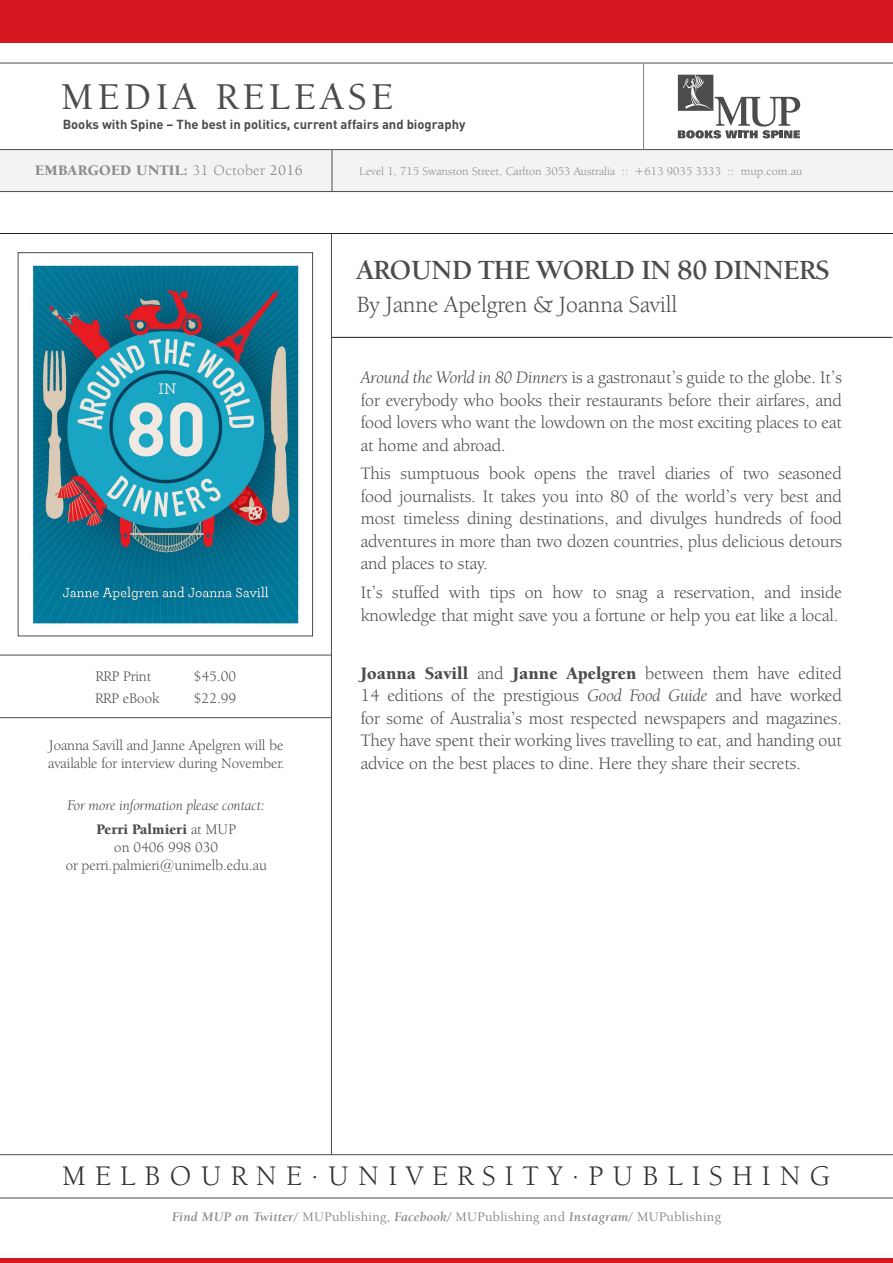
<style>
.page{position:relative;width:893px;height:1263px;background:#fff}
.page>*{position:absolute;margin:0;border:0;box-sizing:border-box;transform-origin:0 0}
._1_Title{font:500 39px "Berkeley Oldstyle IT Cby BT";letter-spacing:.125em;color:#4b4c4d}
.t1{font:29.25px "Berkeley Oldstyle IT Cby BT";letter-spacing:.315em;color:#312f30}
._1_Title-2{font:700 28.5px "Berkeley Oldstyle IT Cby BT";letter-spacing:-.01em;color:#4b4c4d}
._3_Author{font:24px "Berkeley Oldstyle IT Cby BT";color:#4b4c4d}
._7_Body{font:18px/22.5px "Berkeley Oldstyle IT Cby BT";color:#4b4c4d;text-align:justify}
._8_Contact_Info{font:15px/18px "Berkeley Oldstyle IT Cby BT";color:#4b4c4d}
._8_Contact_Info-2{font:italic 15px "Berkeley Oldstyle IT Cby BT";color:#4b4c4d}
.t2{font:900 15px "Berkeley Oldstyle IT Cby BT";letter-spacing:.025em;color:#8a8c8f}
.t3{font:500 13.5px "Berkeley Oldstyle IT Cby BT";letter-spacing:.025em;color:#8a8c8f}
.t4{font:700 12.9px "DIN";color:#4b4c4d}
.t5{font:12px "Berkeley Oldstyle IT Cby BT";color:#8a8c8f}
.s1{font-weight:400}
.s2{font-weight:500}
.s3{font-weight:900}
.s4{font-style:italic}
.s5{font-weight:700;font-style:italic}
</style>
<div class="page">
<div style="left:0;top:149px;width:893px;height:42px;background:#f2f3f4"></div>
<hr style="left:0;top:63px;width:893px;height:1px;background:#4b4c4d">
<hr style="left:0;top:149px;width:893px;height:1px;background:#4b4c4d">
<svg style="left:678px;top:75px;width:122px;height:63px"></svg>
<hr style="left:643px;top:63px;width:1px;height:86px;background:#808285">
<hr style="left:331px;top:234px;width:1px;height:920px;background:#4b4c4d">
<hr style="left:0;top:1154px;width:893px;height:1px;background:#4b4c4d">
<hr style="left:0;top:1198px;width:893px;height:1px;background:#4b4c4d">
<hr style="left:0;top:191px;width:893px;height:1px;background:#4b4c4d">
<hr style="left:332px;top:150px;width:1px;height:41px;background:#4b4c4d">
<hr style="left:331px;top:337px;width:561px;height:1px;background:#231f20">
<hr style="left:0;top:233px;width:893px;height:1px;background:#231f20">
<hr style="left:0;top:655px;width:331px;height:1px;background:#4b4c4d">
<div style="left:0;top:0;width:893px;height:43px;background:#d7171f"></div>
<hr style="left:0;top:1259px;width:893px;height:4px;background:#d7171f">
<img style="left:32px;top:265px;width:267px;height:359px">
<hr style="left:0;top:717px;width:331px;height:1px;background:#4b4c4d">
<p class="_1_Title" style="left:61px;top:73px;width:333px">MEDIA RELEASE</p>
<p class="t4" style="left:63px;top:116px;width:404px">Books with Spine – The best in politics, current affairs and biography</p>
<p class="t2" style="left:35px;top:161px;width:269px">EMBARGOED UNTIL: <span class="s1">31 October</span> <span class="s2">2016</span></p>
<p class="t5" style="left:359px;top:164px;width:444px">Level 1, 715 Swanston Street, Carlton 3053 Australia :: +613 9035 3333 :: mup.com.au</p>
<p class="_1_Title-2" style="left:357px;top:252px;width:474px">AROUND THE WORLD IN 80 DINNERS</p>
<p class="_3_Author" style="left:357px;top:290px;width:322px">By Janne Apelgren &amp; Joanna Savill</p>
<p class="_8_Contact_Info" style="left:95px;top:667px;width:57px">RRP Print</p>
<p class="_8_Contact_Info" style="left:194px;top:667px;width:44px">$45.00</p>
<p class="_8_Contact_Info" style="left:95px;top:689px;width:66px">RRP eBook</p>
<p class="_8_Contact_Info" style="left:194px;top:689px;width:44px">$22.99</p>
<p class="_8_Contact_Info" style="left:48px;top:736px;width:238px">Joanna Savill and Janne Apelgren will be available for interview during November.</p>
<p class="_8_Contact_Info-2" style="left:67px;top:796px;width:199px">For more information please contact:</p>
<p class="_8_Contact_Info" style="left:66px;top:820px;width:203px;text-align:center"><span class="s3">Perri Palmieri</span> at MUP<br>on 0406 998 030<br>or perri.palmieri@unimelb.edu.au</p>
<p class="_7_Body" style="left:361px;top:366px;width:483px"><span class="s4">Around the World in 80 Dinners</span> is a gastronaut’s guide to the globe. It’s for everybody who books their restaurants before their airfares, and food lovers who want the lowdown on the most exciting places to eat at home and abroad.</p>
<p class="_7_Body" style="left:361px;top:462px;width:483px">This sumptuous book opens the travel diaries of two seasoned food journalists. It takes you into 80 of the world’s very best and most timeless dining destinations, and divulges hundreds of food adventures in more than two dozen countries, plus delicious detours and places to stay.</p>
<p class="_7_Body" style="left:361px;top:581px;width:483px">It’s stuffed with tips on how to snag a reservation, and inside knowledge that might save you a fortune or help you eat like a local.</p>
<p class="_7_Body" style="left:361px;top:661px;width:483px"><span class="s3">Joanna Savill</span> and <span class="s3">Janne Apelgren</span> between them have edited 14 editions of the prestigious <span class="s4">Good Food Guide</span> and have worked for some of Australia’s most respected newspapers and magazines.<br>They have spent their working lives travelling to eat, and handing out advice on the best places to dine. Here they share their secrets.</p>
<p class="t1" style="left:62px;top:1158px;width:769px">MELBOURNE.UNIVERSITY.PUBLISHING</p>
<p class="t3" style="left:172px;top:1209px;width:550px"><span class="s5">Find MUP on Twitter/</span> MUPublishing, <span class="s5">Facebook/</span> MUPublishing and <span class="s5">Instagram/</span> MUPublishing</p>
</div>
